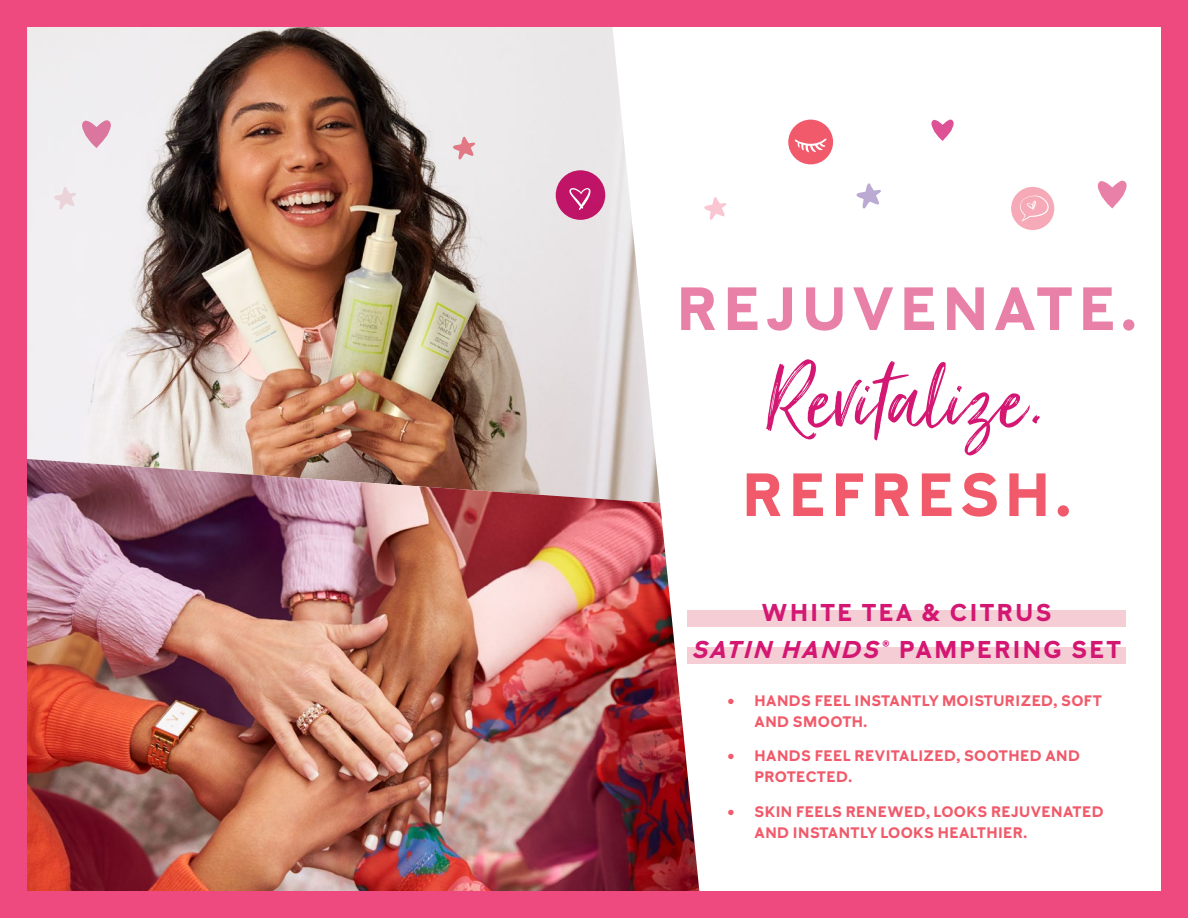
<style>
.page{position:relative;width:1188px;height:918px;background:#ef4a7f}
.page>*{position:absolute;margin:0;border:0;box-sizing:border-box;transform-origin:0 0}
.t1{font:114px "Just Lovely";color:#d31772}
.t2{font:700 60px "Mary Kay Sans";letter-spacing:.1em;color:#e980a8}
.t3{font:700 60px "Mary Kay Sans";letter-spacing:.1em;color:#f05a6a}
.t4{font:700 24px "Mary Kay Sans";letter-spacing:.1em;color:#d31772}
.t5{font:700 15px/21px "Mary Kay Sans";letter-spacing:.03em;color:#f05a6a}
.s1{font-style:italic}
</style>
<div class="page">
<div style="left:27px;top:27px;width:1134px;height:864px;background:#fff"></div>
<svg style="left:704px;top:197px;width:23px;height:23px"></svg>
<div style="left:788px;top:120px;width:45px;height:44px;background:#f05a6a;border-radius:50%"></div>
<svg style="left:795px;top:138px;width:32px;height:15px"></svg>
<img style="left:27px;top:27px;width:629px;height:432px">
<img style="left:27px;top:459px;width:672px;height:432px">
<div style="left:1011px;top:187px;width:43px;height:43px;background:#f6a9b7;border-radius:50%"></div>
<svg style="left:1020px;top:196px;width:29px;height:25px"></svg>
<svg style="left:856px;top:183px;width:25px;height:26px"></svg>
<svg style="left:931px;top:120px;width:23px;height:21px"></svg>
<div style="left:556px;top:170px;width:49px;height:50px;background:#bf1467;border-radius:50%"></div>
<svg style="left:569px;top:188px;width:22px;height:22px"></svg>
<svg style="left:54px;top:187px;width:22px;height:23px"></svg>
<div style="left:687px;top:611px;width:439px;height:16px;background:#f4ced4"></div>
<div style="left:687px;top:647px;width:439px;height:17px;background:#f4ced4"></div>
<svg style="left:1098px;top:181px;width:29px;height:27px"></svg>
<svg style="left:82px;top:120px;width:29px;height:28px"></svg>
<svg style="left:453px;top:137px;width:22px;height:23px"></svg>
<p class="t2" style="left:677px;top:272px;width:461px">REJUVENATE.</p>
<p class="t1" style="left:766px;top:330px;width:283px">Revitalize.</p>
<p class="t3" style="left:742px;top:458px;width:330px">REFRESH.</p>
<p class="t4" style="left:762px;top:598px;width:291px">WHITE TEA &amp; CITRUS</p>
<p class="t4" style="left:693px;top:635px;width:430px"><span class="s1">SATIN HANDS®</span> PAMPERING SET</p>
<p class="t5" style="left:755px;top:690px;width:349px;text-indent:-27px">• HANDS FEEL INSTANTLY MOISTURIZED, SOFT<br>AND SMOOTH.</p>
<p class="t5" style="left:755px;top:745px;width:327px;text-indent:-27px">• HANDS FEEL REVITALIZED, SOOTHED AND<br>PROTECTED.</p>
<p class="t5" style="left:755px;top:801px;width:350px;text-indent:-27px">• SKIN FEELS RENEWED, LOOKS REJUVENATED<br>AND INSTANTLY LOOKS HEALTHIER.</p>
</div>
